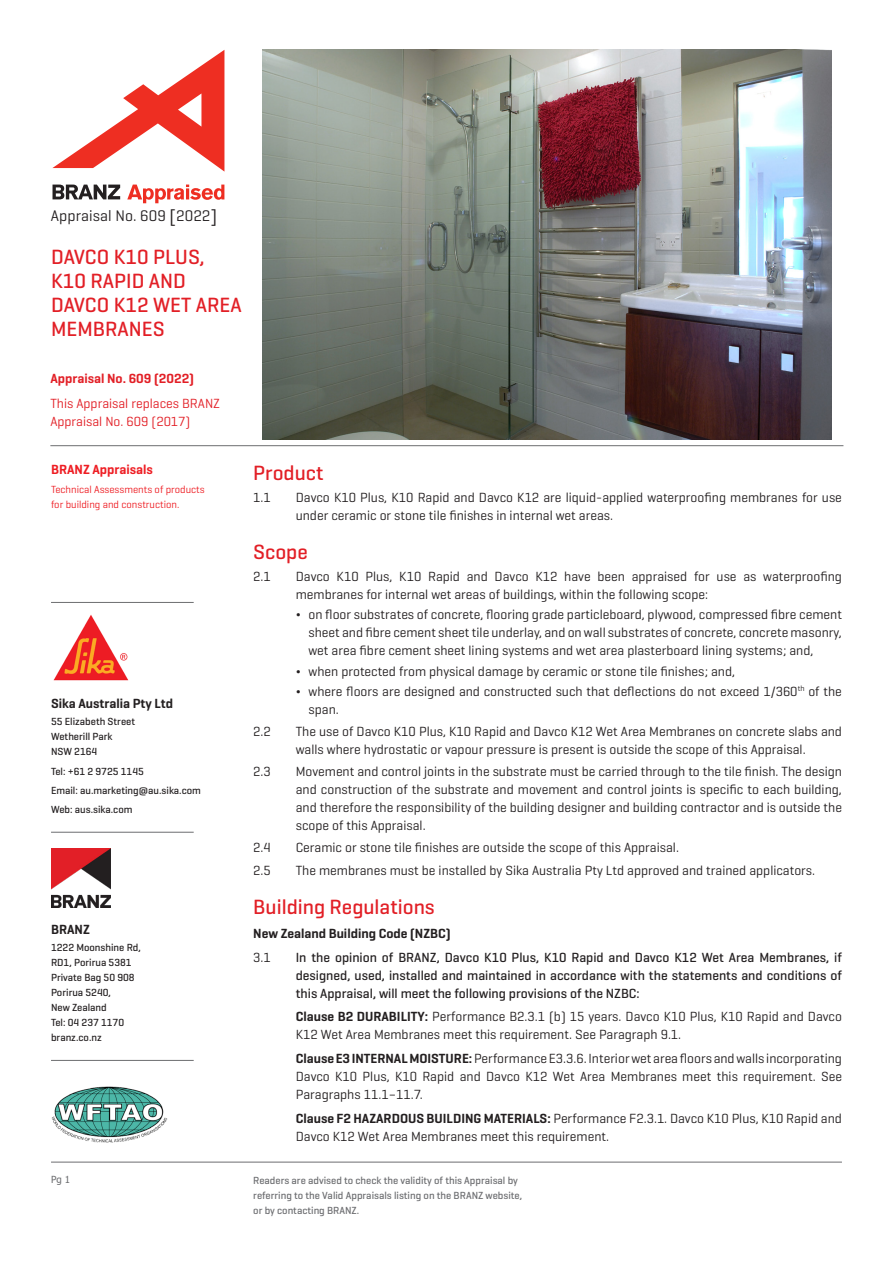
<style>
.page{position:relative;width:893px;height:1263px;background:#fff}
.page>*{position:absolute;margin:0;border:0;box-sizing:border-box;transform-origin:0 0}
.H3_Geo_P{font:500 21px/24px "Geogrotesque";color:#e21f26}
.t1{font:15.6px "Geogrotesque";letter-spacing:.005em;color:#231f20}
.Body_INDENT{font:13.5px/18px "Geogrotesque";color:#231f20}
.t2{font:500 13.5px/18px "Geogrotesque";color:#231f20;text-align:justify}
.H4_Geo_P{font:13.5px/18px "Geogrotesque";color:#e21f26}
.H5_Geo_P_INDENT{font:600 13.5px "Geogrotesque";color:#231f20}
.H5_Geo_P{font:600 13.5px "Geogrotesque";color:#231f20}
.H4_Geo_P-2{font:600 13.5px "Geogrotesque";color:#e21f26}
.Body{font:600 13.5px "Geogrotesque";color:#ee1d23}
.Small_Body_Geo_P{font:500 10.5px/15px "Geogrotesque";color:#231f20}
.Small_Body_Geo_P-2{font:500 10.5px/15px "Geogrotesque";color:#6c6d70}
.Body-2{font:10.5px/15px "Geogrotesque";color:#ee1d23}
.t3{font:9.75px "Tahoma";color:#6c6d70}
.s1{font-size:18.3px}
.s2{font-weight:500}
.s3{font-weight:600}
</style>
<div class="page">
<hr style="left:51px;top:602px;width:143px;height:1px;background:#6c6d70">
<img style="left:53px;top:615px;width:76px;height:66px">
<hr style="left:51px;top:832px;width:143px;height:1px;background:#6c6d70">
<img style="left:51px;top:848px;width:60px;height:60px">
<hr style="left:51px;top:1060px;width:143px;height:1px;background:#6c6d70">
<hr style="left:50px;top:445px;width:793px;height:1px;background:#6c6d70">
<hr style="left:51px;top:1162px;width:791px;height:1px;background:#6c6d70">
<img style="left:51px;top:1086px;width:117px;height:57px">
<svg style="left:52px;top:50px;width:172px;height:122px"></svg>
<svg style="left:127px;top:185px;width:97px;height:18px"></svg>
<svg style="left:53px;top:185px;width:67px;height:14px"></svg>
<img style="left:262px;top:50px;width:570px;height:389px">
<p class="t1" style="left:51px;top:206px;width:168px">Appraisal No. 609 <span class="s1">[</span>2022<span class="s1">]</span></p>
<p class="H3_Geo_P" style="left:51px;top:245px;width:192px">DAVCO K10 PLUS,<br>K10 RAPID AND<br>DAVCO K12 WET AREA<br>MEMBRANES</p>
<p class="H4_Geo_P-2" style="left:50px;top:370px;width:145px">Appraisal No. 609 (2022)</p>
<p class="H4_Geo_P" style="left:50px;top:394px;width:171px">This Appraisal replaces BRANZ<br>Appraisal No. 609 (2017)</p>
<p class="Body" style="left:51px;top:461px;width:103px">BRANZ Appraisals</p>
<p class="Body-2" style="left:51px;top:482px;width:155px">Technical Assessments of products for building and construction.</p>
<p class="H5_Geo_P" style="left:51px;top:695px;width:124px">Sika Australia Pty Ltd</p>
<p class="Small_Body_Geo_P" style="left:51px;top:714px;width:86px">55 Elizabeth Street</p>
<p class="Small_Body_Geo_P" style="left:51px;top:729px;width:63px">Wetherill Park</p>
<p class="Small_Body_Geo_P" style="left:51px;top:744px;width:48px">NSW 2164</p>
<p class="Small_Body_Geo_P" style="left:51px;top:763px;width:94px">Tel: +61 2 9725 1145</p>
<p class="Small_Body_Geo_P" style="left:51px;top:782px;width:151px">Email: au.marketing@au.sika.com</p>
<p class="Small_Body_Geo_P" style="left:51px;top:802px;width:83px">Web: aus.sika.com</p>
<p class="H5_Geo_P" style="left:51px;top:921px;width:40px">BRANZ</p>
<p class="Small_Body_Geo_P" style="left:51px;top:940px;width:91px">1222 Moonshine Rd,</p>
<p class="Small_Body_Geo_P" style="left:51px;top:955px;width:82px">RD1, Porirua 5381</p>
<p class="Small_Body_Geo_P" style="left:51px;top:970px;width:85px">Private Bag 50 908</p>
<p class="Small_Body_Geo_P" style="left:51px;top:985px;width:62px">Porirua 5240,<br>New Zealand</p>
<p class="Small_Body_Geo_P" style="left:51px;top:1015px;width:75px">Tel: 04 237 1170</p>
<p class="Small_Body_Geo_P" style="left:51px;top:1030px;width:52px">branz.co.nz</p>
<p class="H3_Geo_P" style="left:253px;top:460px;width:72px">Product</p>
<p class="Body_INDENT" style="left:253px;top:488px;width:19px">1.1</p>
<p class="Body_INDENT" style="left:296px;top:488px;width:548px">Davco K10 Plus, K10 Rapid and Davco K12 are liquid-applied waterproofing membranes for use under ceramic or stone tile finishes in internal wet areas.</p>
<p class="H3_Geo_P" style="left:253px;top:539px;width:56px">Scope</p>
<p class="Body_INDENT" style="left:253px;top:567px;width:19px">2.1</p>
<p class="Body_INDENT" style="left:296px;top:567px;width:548px">Davco K10 Plus, K10 Rapid and Davco K12 have been appraised for use as waterproofing membranes for internal wet areas of buildings, within the following scope:</p>
<p class="Body_INDENT" style="left:309px;top:605px;width:535px;text-align:justify;text-indent:-13px"><span class="s2">¬</span> on floor substrates of concrete, flooring grade particleboard, plywood, compressed fibre cement sheet and fibre cement sheet tile underlay, and on wall substrates of concrete, concrete masonry, wet area fibre cement sheet lining systems and wet area plasterboard lining systems; and,</p>
<p class="Body_INDENT" style="left:296px;top:661px;width:441px"><span class="s2">¬</span> when protected from physical damage by ceramic or stone tile finishes; and,</p>
<p class="Body_INDENT" style="left:309px;top:682px;width:535px;text-indent:-13px"><span class="s2">¬</span> where floors are designed and constructed such that deflections do not exceed 1/360<sup>th</sup> of the span.</p>
<p class="Body_INDENT" style="left:253px;top:722px;width:19px">2.2</p>
<p class="Body_INDENT" style="left:296px;top:722px;width:548px">The use of Davco K10 Plus, K10 Rapid and Davco K12 Wet Area Membranes on concrete slabs and walls where hydrostatic or vapour pressure is present is outside the scope of this Appraisal.</p>
<p class="Body_INDENT" style="left:253px;top:762px;width:19px">2.3</p>
<p class="Body_INDENT" style="left:296px;top:762px;width:548px;text-align:justify">Movement and control joints in the substrate must be carried through to the tile finish. The design and construction of the substrate and movement and control joints is specific to each building, and therefore the responsibility of the building designer and building contractor and is outside the scope of this Appraisal.</p>
<p class="Body_INDENT" style="left:253px;top:838px;width:19px">2.4</p>
<p class="Body_INDENT" style="left:296px;top:838px;width:385px">Ceramic or stone tile finishes are outside the scope of this Appraisal.</p>
<p class="Body_INDENT" style="left:253px;top:861px;width:19px">2.5</p>
<p class="Body_INDENT" style="left:296px;top:861px;width:521px">The membranes must be installed by Sika Australia Pty Ltd approved and trained applicators.</p>
<p class="H3_Geo_P" style="left:253px;top:894px;width:183px">Building Regulations</p>
<p class="H5_Geo_P_INDENT" style="left:253px;top:925px;width:199px">New Zealand Building Code (NZBC)</p>
<p class="Body_INDENT" style="left:253px;top:948px;width:19px">3.1</p>
<p class="t2" style="left:296px;top:948px;width:548px">In the opinion of BRANZ, Davco K10 Plus, K10 Rapid and Davco K12 Wet Area Membranes, if designed, used, installed and maintained in accordance with the statements and conditions of this Appraisal, will meet the following provisions of the NZBC:</p>
<p class="Body_INDENT" style="left:296px;top:1006px;width:548px"><span class="s3">Clause B2 DURABILITY:</span> Performance B2.3.1 (b) 15 years. Davco K10 Plus, K10 Rapid and Davco<br>K12 Wet Area Membranes meet this requirement. See Paragraph 9.1.</p>
<p class="Body_INDENT" style="left:296px;top:1049px;width:548px;text-align:justify"><span class="s3">Clause E3 INTERNAL MOISTURE:</span> Performance E3.3.6. Interior wet area floors and walls incorporating Davco K10 Plus, K10 Rapid and Davco K12 Wet Area Membranes meet this requirement. See Paragraphs 11.1–11.7.</p>
<p class="Body_INDENT" style="left:296px;top:1109px;width:548px"><span class="s3">Clause F2 HAZARDOUS BUILDING MATERIALS:</span> Performance F2.3.1. Davco K10 Plus, K10 Rapid and<br>Davco K12 Wet Area Membranes meet this requirement.</p>
<p class="t3" style="left:51px;top:1173px;width:21px">Pg 1</p>
<p class="Small_Body_Geo_P-2" style="left:253px;top:1172px;width:270px">Readers are advised to check the validity of this Appraisal by referring to the Valid Appraisals listing on the BRANZ website, or by contacting BRANZ.</p>
</div>
